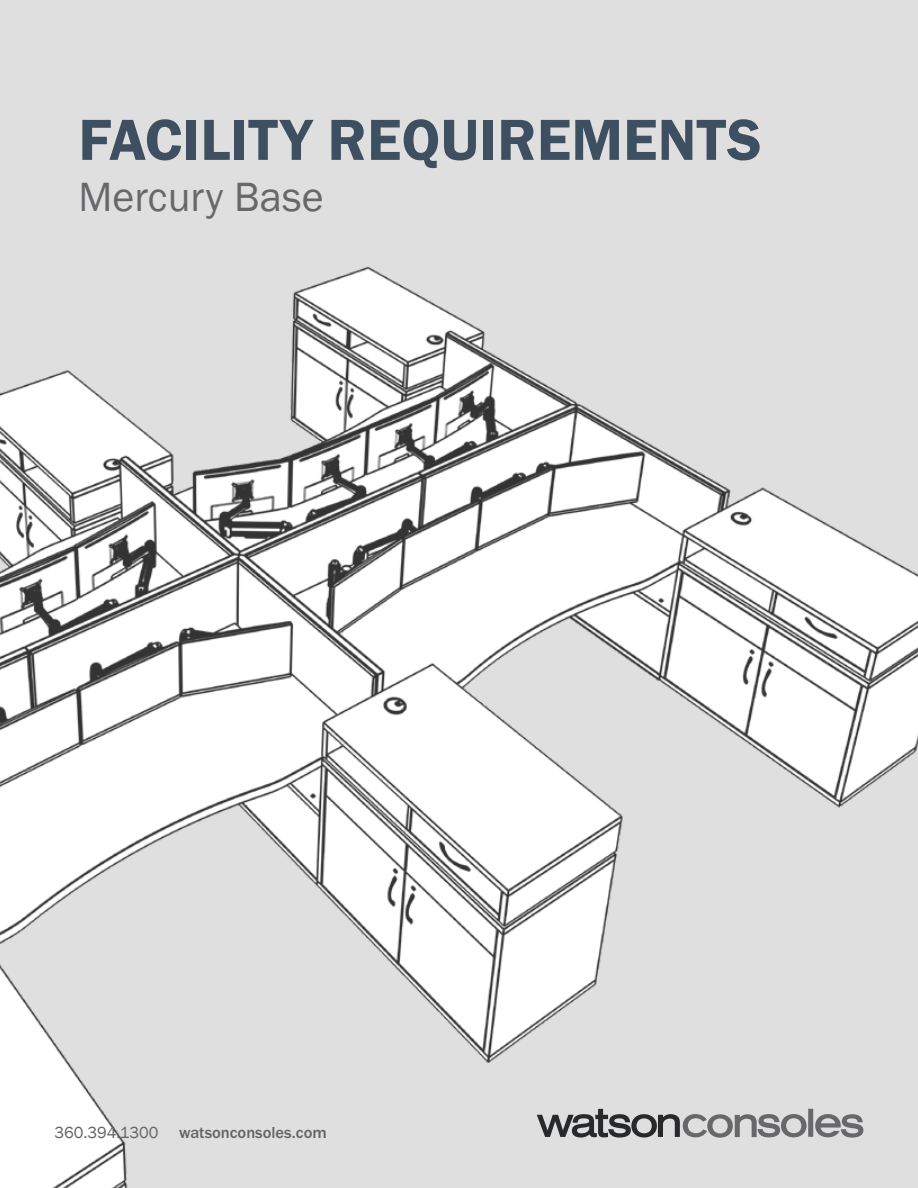
<style>
.page{position:relative;width:918px;height:1188px;background:#dfdfdf}
.page>*{position:absolute;margin:0;border:0;box-sizing:border-box;transform-origin:0 0}
.t1{font:600 60px "Franklin Gothic";letter-spacing:.005em;color:#3d4f60}
.t2{font:42px "Franklin Gothic";letter-spacing:.005em;color:#68686a}
.t3{font:500 16.5px "Franklin Gothic URW";color:#636564}
.t4{font:16.5px "Franklin Gothic";color:#636564}
</style>
<div class="page">
<img style="left:0;top:266px;width:918px;height:922px">
<svg style="left:537px;top:1109px;width:326px;height:29px"></svg>
<p class="t1" style="left:78px;top:103px;width:685px">FACILITY REQUIREMENTS</p>
<p class="t2" style="left:78px;top:170px;width:247px">Mercury Base</p>
<p class="t4" style="left:54px;top:1123px;width:106px">360.394.1300</p>
<p class="t3" style="left:179px;top:1123px;width:149px">watsonconsoles.com</p>
</div>
